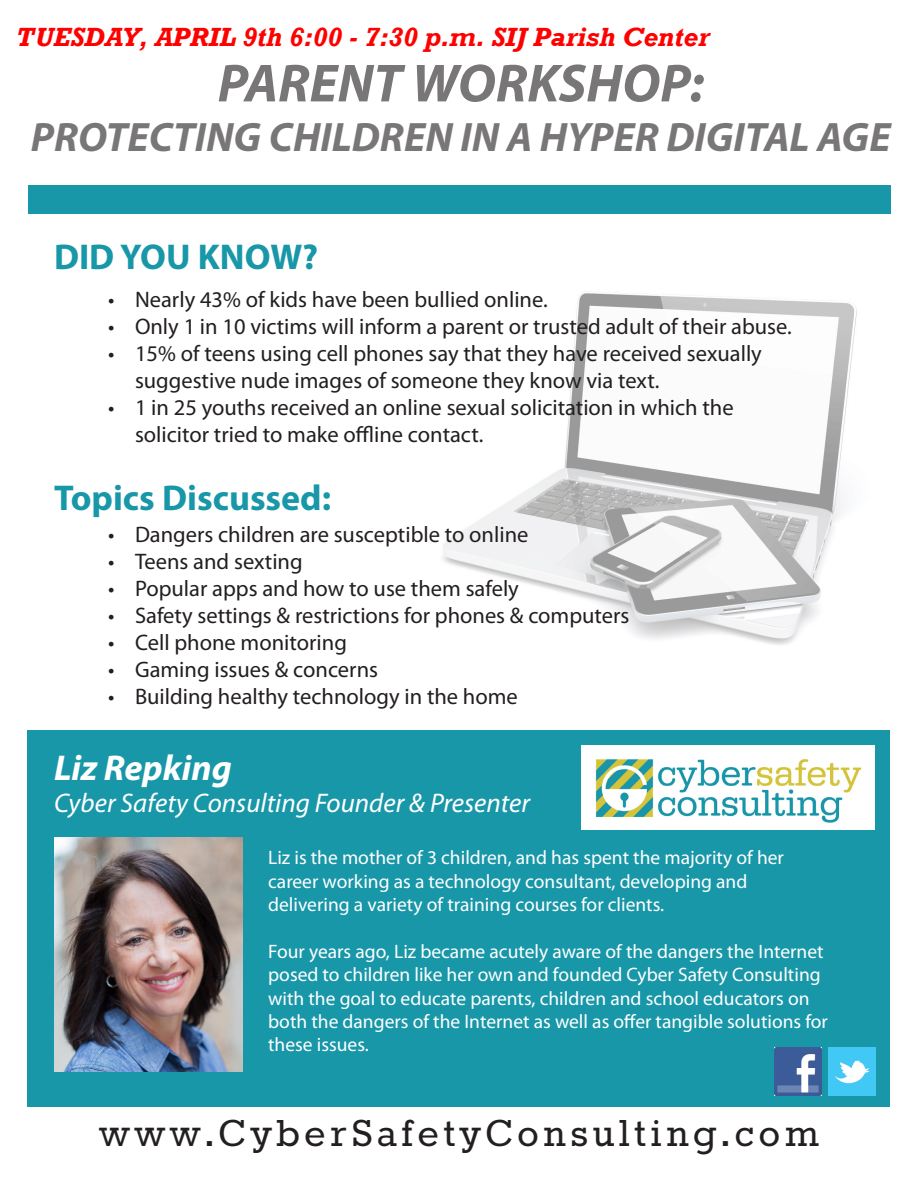
<style>
.page{position:relative;width:918px;height:1188px;background:#fff}
.page>*{position:absolute;margin:0;border:0;box-sizing:border-box;transform-origin:0 0}
.t1{font:italic 700 54px "Myriad Pro";color:#787677}
.t2{font:45px "Rokkitt";letter-spacing:.1em;color:#231f20}
.t3{font:italic 700 41.25px "Myriad Pro";color:#787677}
.t4{font:700 36px "Myriad Pro";color:#1897a8}
.t5{font:italic 700 36px "Myriad Pro";color:#fff}
.t6{font:italic 700 27px "Rockwell";color:#f00}
.t7{font:italic 27px "Myriad Pro";color:#fff}
.t8{font:22.5px/27px "Myriad Pro";color:#231f20}
.t9{font:19.5px/23.4px "Myriad Pro";color:#fff}
</style>
<div class="page">
<img style="left:443px;top:293px;width:414px;height:352px">
<div style="left:27px;top:731px;width:862px;height:376px;background:#1897a8"></div>
<img style="left:54px;top:837px;width:188px;height:235px">
<div style="left:29px;top:185px;width:862px;height:29px;background:#1897a8"></div>
<img style="left:774px;top:1048px;width:47px;height:47px">
<img style="left:828px;top:1048px;width:47px;height:47px">
<div style="left:581px;top:746px;width:294px;height:84px;background:#fff"></div>
<img style="left:595px;top:759px;width:267px;height:64px">
<p class="t6" style="left:16px;top:21px;width:695px">TUESDAY, APRIL 9th 6:00 - 7:30 p.m. SIJ Parish Center</p>
<h1 class="t1" style="left:218px;top:48px;width:488px">PARENT WORKSHOP:</h1>
<h3 class="t3" style="left:31px;top:110px;width:861px">PROTECTING CHILDREN IN A HYPER DIGITAL AGE</h3>
<h3 class="t4" style="left:54px;top:233px;width:266px">DID YOU KNOW?</h3>
<p class="t8" style="left:108px;top:286px;width:441px">• Nearly 43% of kids have been bullied online.</p>
<p class="t8" style="left:108px;top:313px;width:685px">• Only 1 in 10 victims will inform a parent or trusted adult of their abuse.</p>
<p class="t8" style="left:135px;top:340px;width:628px;text-indent:-27px">• 15% of teens using cell phones say that they have received sexually suggestive nude images of someone they know via text.</p>
<p class="t8" style="left:135px;top:394px;width:600px;text-indent:-27px">• 1 in 25 youths received an online sexual solicitation in which the solicitor tried to make offline contact.</p>
<h3 class="t4" style="left:54px;top:474px;width:279px">Topics Discussed:</h3>
<p class="t8" style="left:108px;top:520px;width:422px">• Dangers children are susceptible to online</p>
<p class="t8" style="left:108px;top:547px;width:196px">• Teens and sexting</p>
<p class="t8" style="left:108px;top:574px;width:412px">• Popular apps and how to use them safely</p>
<p class="t8" style="left:108px;top:601px;width:523px">• Safety settings &amp; restrictions for phones &amp; computers</p>
<p class="t8" style="left:108px;top:628px;width:240px">• Cell phone monitoring</p>
<p class="t8" style="left:108px;top:655px;width:272px">• Gaming issues &amp; concerns</p>
<p class="t8" style="left:108px;top:682px;width:411px">• Building healthy technology in the home</p>
<h3 class="t5" style="left:54px;top:744px;width:179px">Liz Repking</h3>
<p class="t7" style="left:54px;top:786px;width:477px">Cyber Safety Consulting Founder &amp; Presenter</p>
<p class="t9" style="left:268px;top:846px;width:517px">Liz is the mother of 3 children, and has spent the majority of her career working as a technology consultant, developing and delivering a variety of training courses for clients.</p>
<p class="t9" style="left:268px;top:939px;width:561px">Four years ago, Liz became acutely aware of the dangers the Internet posed to children like her own and founded Cyber Safety Consulting with the goal to educate parents, children and school educators on both the dangers of the Internet as well as offer tangible solutions for these issues.</p>
<h2 class="t2" style="left:99px;top:1112px;width:721px">www.CyberSafetyConsulting.com</h2>
</div>
